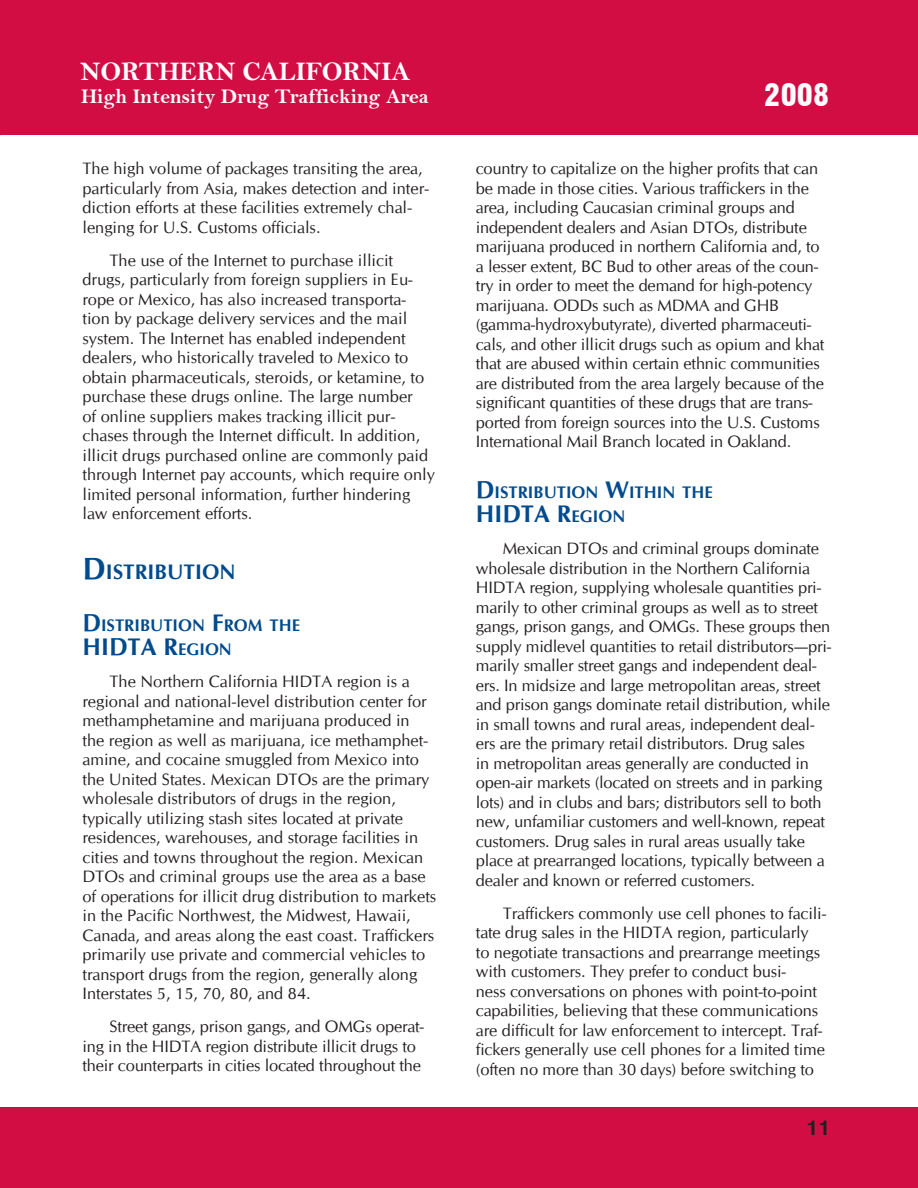
<style>
.page{position:relative;width:918px;height:1188px;background:#fff}
.page>*{position:absolute;margin:0;border:0;box-sizing:border-box;transform-origin:0 0}
.t1{font:900 condensed 30px "Swiss 721 BT";color:#fff}
.t2{font:27px "Bell MT Bold";color:#fff}
.t3{font:700 24px "CG Omega";color:#004a8d}
.t4{font:21px "Bell MT Bold";color:#fff}
.t5{font:700 21px "CG Omega";color:#004a8d}
.t6{font:700 21px "Swiss 721 BT";color:#231f20}
.t7{font:700 16.8px "CG Omega";color:#004a8d}
.t8{font:16.5px/19.5px "CG Omega";letter-spacing:-.005em;color:#231f20}
.s1{font-size:30px}
.s2{font-size:24px}
.s3{font-size:16.8px}
</style>
<div class="page">
<div style="left:0;top:1107px;width:918px;height:81px;background:#d20d44"></div>
<div style="left:0;top:0;width:918px;height:135px;background:#d20d44"></div>
<h2 class="t2" style="left:80px;top:55px;width:41px">Northern</h2>
<h2 class="t2" style="left:242px;top:55px;width:36px">California</h2>
<p class="t4" style="left:81px;top:84px;width:350px">High Intensity Drug Trafficking Area</p>
<h1 class="t1" style="left:765px;top:77px;width:66px">2008</h1>
<p class="t8" style="left:82px;top:159px;width:348px">The high volume of packages transiting the area, particularly from Asia, makes detection and inter&shy;diction efforts at these facilities extremely chal&shy;lenging for U.S. Customs officials.</p>
<p class="t8" style="left:82px;top:251px;width:354px;text-indent:27px">The use of the Internet to purchase illicit drugs, particularly from foreign suppliers in Eu&shy;rope or Mexico, has also increased transporta&shy;tion by package delivery services and the mail system. The Internet has enabled independent dealers, who historically traveled to Mexico to obtain pharmaceuticals, steroids, or ketamine, to purchase these drugs online. The large number<br>of online suppliers makes tracking illicit pur&shy;chases through the Internet difficult. In addition, illicit drugs purchased online are commonly paid through Internet pay accounts, which require only limited personal information, further hindering law enforcement efforts.</p>
<p class="t5" style="left:82px;top:558px;width:155px"><span class="s1">D</span>ISTRIBUTION</p>
<p class="t7" style="left:82px;top:614px;width:219px"><span class="s2">D</span>ISTRIBUTION <span class="s2">F</span>ROM THE</p>
<h3 class="t3" style="left:83px;top:631px;width:151px">HI DTA R<span class="s3">EGION</span></h3>
<p class="t8" style="left:83px;top:672px;width:355px;text-indent:27px">The Northern California HIDTA region is a regional and national-level distribution center for methamphetamine and marijuana produced in<br>the region as well as marijuana, ice methamphet&shy;amine, and cocaine smuggled from Mexico into the United States. Mexican DTOs are the primary wholesale distributors of drugs in the region, typically utilizing stash sites located at private residences, warehouses, and storage facilities in cities and towns throughout the region. Mexican DTOs and criminal groups use the area as a base of operations for illicit drug distribution to markets in the Pacific Northwest, the Midwest, Hawaii, Canada, and areas along the east coast. Traffickers primarily use private and commercial vehicles to transport drugs from the region, generally along Interstates 5, 15, 70, 80, and 84.</p>
<p class="t8" style="left:83px;top:1017px;width:343px;text-indent:27px">Street gangs, prison gangs, and OMGs operat&shy;ing in the HIDTA region distribute illicit drugs to their counterparts in cities located throughout the</p>
<p class="t8" style="left:476px;top:159px;width:350px">country to capitalize on the higher profits that can be made in those cities. Various traffickers in the area, including Caucasian criminal groups and independent dealers and Asian DTOs, distribute marijuana produced in northern California and, to a lesser extent, BC Bud to other areas of the coun&shy;try in order to meet the demand for high-potency marijuana. ODDs such as MDMA and GHB (gamma-hydroxybutyrate), diverted pharmaceuti&shy;cals, and other illicit drugs such as opium and khat that are abused within certain ethnic communities are distributed from the area largely because of the significant quantities of these drugs that are trans&shy;ported from foreign sources into the U.S. Customs International Mail Branch located in Oakland.</p>
<p class="t7" style="left:476px;top:481px;width:238px"><span class="s2">D</span>ISTRIBUTION <span class="s2">W</span>ITHIN THE</p>
<h3 class="t3" style="left:476px;top:498px;width:151px">HI DTA R<span class="s3">EGION</span></h3>
<p class="t8" style="left:476px;top:539px;width:357px;text-indent:27px">Mexican DTOs and criminal groups dominate wholesale distribution in the Northern California HIDTA region, supplying wholesale quantities pri&shy;marily to other criminal groups as well as to street gangs, prison gangs, and OMGs. These groups then supply midlevel quantities to retail distributors—pri&shy;marily smaller street gangs and independent deal&shy;ers. In midsize and large metropolitan areas, street and prison gangs dominate retail distribution, while in small towns and rural areas, independent deal&shy;ers are the primary retail distributors. Drug sales<br>in metropolitan areas generally are conducted in open-air markets (located on streets and in parking lots) and in clubs and bars; distributors sell to both new, unfamiliar customers and well-known, repeat customers. Drug sales in rural areas usually take place at prearranged locations, typically between a dealer and known or referred customers.</p>
<p class="t8" style="left:476px;top:904px;width:352px;text-indent:27px">Traffickers commonly use cell phones to facili&shy;tate drug sales in the HIDTA region, particularly to negotiate transactions and prearrange meetings with customers. They prefer to conduct busi-<br>ness conversations on phones with point-to-point capabilities, believing that these communications are difficult for law enforcement to intercept. Traf&shy;fickers generally use cell phones for a limited time (often no more than 30 days) before switching to</p>
<p class="t6" style="left:806px;top:1115px;width:25px">11</p>
</div>
